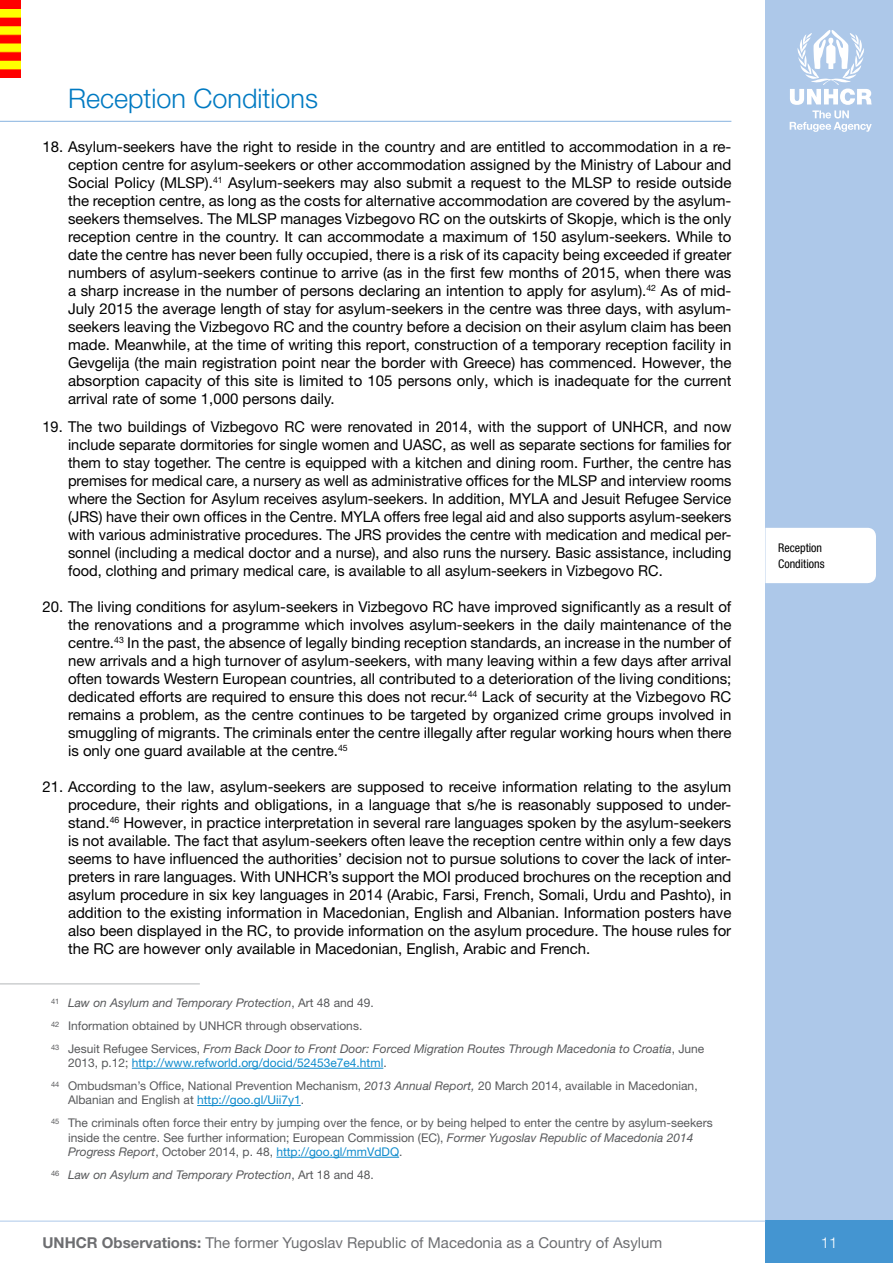
<style>
.page{position:relative;width:893px;height:1263px;background:#fff}
.page>*{position:absolute;margin:0;border:0;box-sizing:border-box;transform-origin:0 0}
.t1{font:300 27px "Helvetica Neue CE";color:#007ac2}
.t2{font:15px/18px "Helvetica Neue CE";color:#000;text-align:justify}
.t3{font:15px "Helvetica Neue CE";color:#6d6e71}
.t4{font:300 15px "Helvetica Neue CE";color:#fff}
.t5{font:12px/23px "Helvetica Neue CE";color:#58595b}
.t6{font:italic 12px/23px "Helvetica Neue CE";color:#58595b}
.t7{font:condensed 12px/16.5px "Helvetica Neue CE";color:#000}
.s1{font-style:normal}
.s2{color:#0f8bcc}
.s3{font-style:italic}
.s4{font-weight:700}
</style>
<div class="page">
<div style="left:765px;top:0;width:128px;height:1263px;background:#adc8e9"></div>
<svg style="left:790px;top:30px;width:82px;height:102px"></svg>
<img style="left:0;top:0;width:21px;height:78px">
<div style="left:765px;top:528px;width:111px;height:55px;background:#fff"></div>
<hr style="left:0;top:121px;width:731px;height:1px;background:#94bae3">
<hr style="left:0;top:983px;width:200px;height:1px;background:#bcbec0">
<hr style="left:132px;top:1068px;width:251px;height:1px;background:#0f8bcc">
<hr style="left:197px;top:1105px;width:104px;height:1px;background:#0f8bcc">
<hr style="left:276px;top:1157px;width:123px;height:1px;background:#0f8bcc">
<div style="left:765px;top:1220px;width:128px;height:43px;background:#4495d1"></div>
<hr style="left:0;top:1221px;width:765px;height:1px;background:#adc8e9">
<h1 class="t1" style="left:68px;top:82px;width:252px">Reception Conditions</h1>
<p class="t2" style="left:68px;top:137px;width:665px;text-indent:-26px">18. Asylum-seekers have the right to reside in the country and are entitled to accommodation in a re&shy;ception centre for asylum-seekers or other accommodation assigned by the Ministry of Labour and Social Policy (MLSP).<sup>41</sup> Asylum-seekers may also submit a request to the MLSP to reside outside the reception centre, as long as the costs for alternative accommodation are covered by the asylum&shy;seekers themselves. The MLSP manages Vizbegovo RC on the outskirts of Skopje, which is the only reception centre in the country. It can accommodate a maximum of 150 asylum-seekers. While to date the centre has never been fully occupied, there is a risk of its capacity being exceeded if greater numbers of asylum-seekers continue to arrive (as in the first few months of 2015, when there was a sharp increase in the number of persons declaring an intention to apply for asylum).<sup>42</sup> As of mid-July 2015 the average length of stay for asylum-seekers in the centre was three days, with asylum&shy;seekers leaving the Vizbegovo RC and the country before a decision on their asylum claim has been made. Meanwhile, at the time of writing this report, construction of a temporary reception facility in Gevgelija (the main registration point near the border with Greece) has commenced. However, the absorption capacity of this site is limited to 105 persons only, which is inadequate for the current arrival rate of some 1,000 persons daily.</p>
<p class="t2" style="left:68px;top:418px;width:665px;text-indent:-26px">19. The two buildings of Vizbegovo RC were renovated in 2014, with the support of UNHCR, and now include separate dormitories for single women and UASC, as well as separate sections for families for them to stay together. The centre is equipped with a kitchen and dining room. Further, the centre has premises for medical care, a nursery as well as administrative offices for the MLSP and interview rooms where the Section for Asylum receives asylum-seekers. In addition, MYLA and Jesuit Refugee Service (JRS) have their own offices in the Centre. MYLA offers free legal aid and also supports asylum-seekers with various administrative procedures. The JRS provides the centre with medication and medical per&shy;sonnel (including a medical doctor and a nurse), and also runs the nursery. Basic assistance, including food, clothing and primary medical care, is available to all asylum-seekers in Vizbegovo RC.</p>
<p class="t2" style="left:68px;top:598px;width:665px;text-indent:-26px">20. The living conditions for asylum-seekers in Vizbegovo RC have improved significantly as a result of the renovations and a programme which involves asylum-seekers in the daily maintenance of the centre.<sup>43</sup> In the past, the absence of legally binding reception standards, an increase in the number of new arrivals and a high turnover of asylum-seekers, with many leaving within a few days after arrival often towards Western European countries, all contributed to a deterioration of the living conditions; dedicated efforts are required to ensure this does not recur.<sup>44</sup> Lack of security at the Vizbegovo RC remains a problem, as the centre continues to be targeted by organized crime groups involved in smuggling of migrants. The criminals enter the centre illegally after regular working hours when there is only one guard available at the centre.<sup>45</sup></p>
<p class="t2" style="left:68px;top:778px;width:665px;text-indent:-26px">21. According to the law, asylum-seekers are supposed to receive information relating to the asylum procedure, their rights and obligations, in a language that s/he is reasonably supposed to under&shy;stand.<sup>46</sup> However, in practice interpretation in several rare languages spoken by the asylum-seekers is not available. The fact that asylum-seekers often leave the reception centre within only a few days seems to have influenced the authorities’ decision not to pursue solutions to cover the lack of inter&shy;preters in rare languages. With UNHCR’s support the MOI produced brochures on the reception and asylum procedure in six key languages in 2014 (Arabic, Farsi, French, Somali, Urdu and Pashto), in addition to the existing information in Macedonian, English and Albanian. Information posters have also been displayed in the RC, to provide information on the asylum procedure. The house rules for the RC are however only available in Macedonian, English, Arabic and French.</p>
<p class="t6" style="left:51px;top:991px;width:655px"><sup>41</sup> Law on Asylum and Temporary Protection<span class="s1">, Art 48 and 49.<br></span><sup>42</sup> <span class="s1">Information obtained by UNHCR through observations.<br></span><sup>43</sup> <span class="s1">Jesuit Refugee Services,</span> From Back Door to Front Door: Forced Migration Routes Through Macedonia to Croatia<span class="s1">, June</span></p>
<p class="t5" style="left:51px;top:1051px;width:648px;text-indent:17px">2013, p.12; <span class="s2">http://www.refworld.org/docid/52453e7e4.html</span>.<br><sup>44</sup> Ombudsman’s Office, National Prevention Mechanism, <span class="s3">2013 Annual Report,</span> 20 March 2014, available in Macedonian,</p>
<p class="t5" style="left:51px;top:1088px;width:663px;text-indent:17px">Albanian and English at <span class="s2">http://goo.gl/Uii7y1</span>.<br><sup>45</sup> The criminals often force their entry by jumping over the fence, or by being helped to enter the centre by asylum-seekers</p>
<p class="t5" style="left:68px;top:1130px;width:627px;line-height:14.4px">inside the centre. See further information; European Commission (EC), <span class="s3">Former Yugoslav Republic of Macedonia 2014<br>Progress Report</span>, October 2014, p. 48, <span class="s2">http://goo.gl/mmVdDQ</span>.</p>
<p class="t6" style="left:51px;top:1163px;width:324px"><sup>46</sup> Law on Asylum and Temporary Protection<span class="s1">, Art 18 and 48.</span></p>
<p class="t7" style="left:778px;top:539px;width:48px">Reception<br>Conditions</p>
<p class="t3" style="left:43px;top:1233px;width:621px"><span class="s4">UNHCR Observations:</span> The former Yugoslav Republic of Macedonia as a Country of Asylum</p>
<p class="t4" style="left:821px;top:1233px;width:18px">11</p>
</div>
